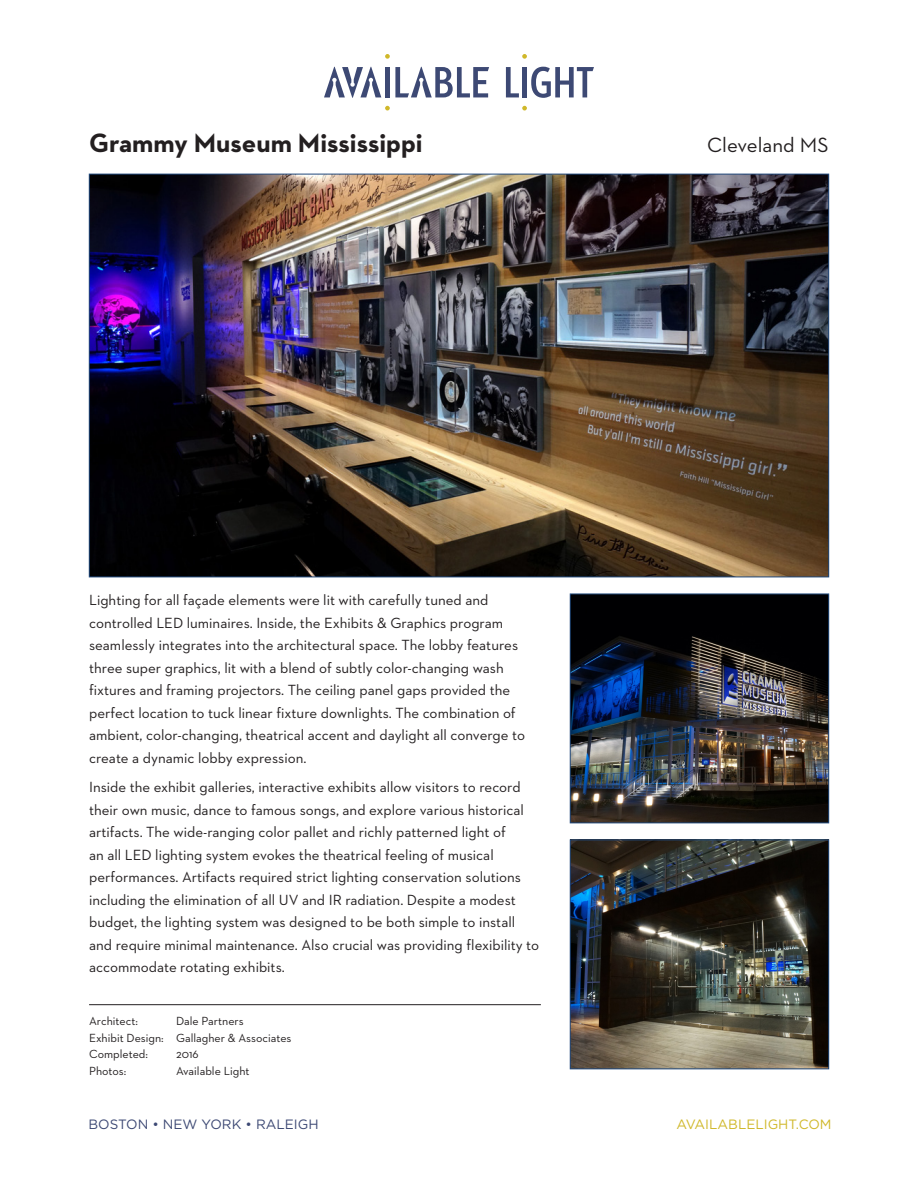
<style>
.page{position:relative;width:918px;height:1188px;background:#fff}
.page>*{position:absolute;margin:0;border:0;box-sizing:border-box;transform-origin:0 0}
.Case_Study__Title{font:700 27px "Neutraface 2 Text";color:#231f20}
.Case_Study__Title-2{font:21px "Neutraface 2 Text";color:#231f20}
.Case_Study__Main_bod{font:15px/22.5px "Neutraface 2 Text";color:#231f20}
.t1{font:13.5px "Gotham HTF";color:#3d4974}
.t2{font:13.5px "Gotham HTF";color:#d0b82a}
.Case_Study__Project{font:12px/16.5px "Neutraface 2 Text";color:#231f20}
</style>
<div class="page">
<div style="left:385px;top:67px;width:5px;height:30px;background:#3d4974"></div>
<svg style="left:506px;top:67px;width:13px;height:30px"></svg>
<div style="left:522px;top:67px;width:5px;height:30px;background:#3d4974"></div>
<svg style="left:531px;top:67px;width:63px;height:31px"></svg>
<svg style="left:395px;top:67px;width:94px;height:30px"></svg>
<svg style="left:324px;top:67px;width:57px;height:31px"></svg>
<svg style="left:385px;top:106px;width:5px;height:5px"></svg>
<svg style="left:385px;top:54px;width:5px;height:5px"></svg>
<svg style="left:522px;top:106px;width:5px;height:5px"></svg>
<svg style="left:522px;top:54px;width:5px;height:5px"></svg>
<hr style="left:89px;top:1004px;width:452px;height:1px;background:#231f20">
<img style="left:572px;top:596px;width:255px;height:225px">
<div style="left:570px;top:594px;width:259px;height:229px;border:1px solid #20487b"></div>
<img style="left:572px;top:842px;width:255px;height:225px">
<div style="left:570px;top:840px;width:259px;height:229px;border:1px solid #20487b"></div>
<img style="left:91px;top:176px;width:736px;height:399px">
<p class="Case_Study__Title" style="left:89px;top:125px;width:335px">Grammy Museum Mississippi</p>
<p class="Case_Study__Title-2" style="left:707px;top:132px;width:123px">Cleveland MS</p>
<p class="Case_Study__Main_bod" style="left:89px;top:589px;width:438px">Lighting for all façade elements were lit with carefully tuned and controlled LED luminaires. Inside, the Exhibits &amp; Graphics program seamlessly integrates into the architectural space. The lobby features three super graphics, lit with a blend of subtly color-changing wash fixtures and framing projectors. The ceiling panel gaps provided the perfect location to tuck linear fixture downlights. The combination of ambient, color-changing, theatrical accent and daylight all converge to create a dynamic lobby expression.</p>
<p class="Case_Study__Main_bod" style="left:89px;top:776px;width:452px">Inside the exhibit galleries, interactive exhibits allow visitors to record their own music, dance to famous songs, and explore various historical artifacts. The wide-ranging color pallet and richly patterned light of<br>an all LED lighting system evokes the theatrical feeling of musical performances. Artifacts required strict lighting conservation solutions including the elimination of all UV and IR radiation. Despite a modest budget, the lighting system was designed to be both simple to install and require minimal maintenance. Also crucial was providing flexibility to accommodate rotating exhibits.</p>
<p class="Case_Study__Project" style="left:89px;top:1013px;width:50px">Architect:</p>
<p class="Case_Study__Project" style="left:89px;top:1013px;width:204px;text-indent:87px">Dale Partners<br>Exhibit Design: Gallagher &amp; Associates<br>Completed:</p>
<p class="Case_Study__Project" style="left:176px;top:1046px;width:24px">2016</p>
<p class="Case_Study__Project" style="left:89px;top:1062px;width:39px">Photos:</p>
<p class="Case_Study__Project" style="left:176px;top:1062px;width:75px">Available Light</p>
<p class="t1" style="left:89px;top:1117px;width:232px">BOSTON • NEW YORK • RALEIGH</p>
<p class="t2" style="left:677px;top:1117px;width:157px">AVAILABLELIGHT.COM</p>
</div>
